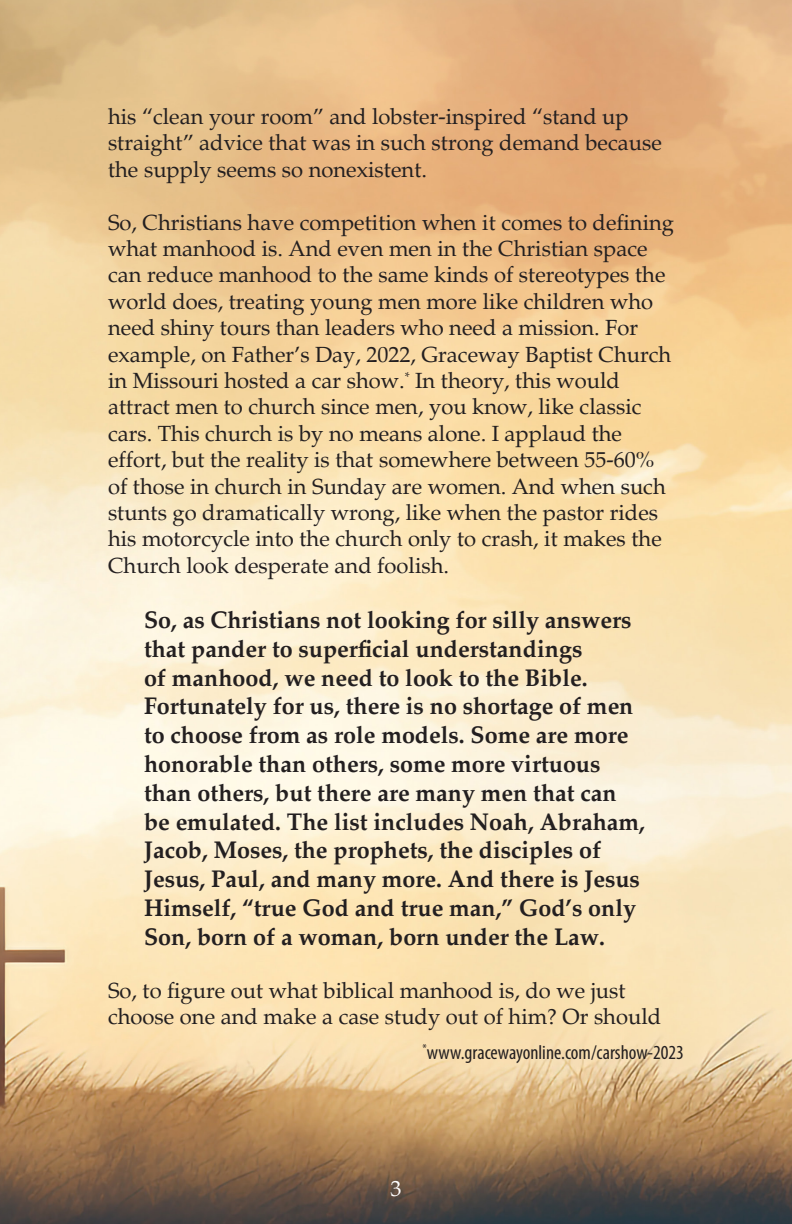
<style>
.page{position:relative;width:792px;height:1224px;background:#fff}
.page>*{position:absolute;margin:0;border:0;box-sizing:border-box;transform-origin:0 0}
.Default{font:700 24px/28.8px "Palatino";color:#231f20}
.Default-2{font:22px/26.4px "Palatino";color:#231f20}
.t1{font:22px "Palatino";color:#fff}
.t2{font:condensed 20px "Myriad Pro";color:#231f20}
</style>
<div class="page">
<img style="left:0;top:0;width:792px;height:1224px">
<p class="Default-2" style="left:108px;top:104px;width:556px">his “clean your room” and lobster-inspired “stand up straight” advice that was in such strong demand because the supply seems so nonexistent.</p>
<p class="Default-2" style="left:108px;top:209px;width:568px">So, Christians have competition when it comes to defining what manhood is. And even men in the Christian space can reduce manhood to the same kinds of stereotypes the world does, treating young men more like children who need shiny tours than leaders who need a mission. For example, on Father’s Day, 2022, Graceway Baptist Church in Missouri hosted a car show.<sup>*</sup> In theory, this would attract men to church since men, you know, like classic cars. This church is by no means alone. I applaud the effort, but the reality is that somewhere between 55-60% of those in church in Sunday are women. And when such stunts go dramatically wrong, like when the pastor rides his motorcycle into the church only to crash, it makes the Church look desperate and foolish.</p>
<p class="Default" style="left:144px;top:606px;width:503px">So, as Christians not looking for silly answers that pander to superficial understandings<br>of manhood, we need to look to the Bible.<br>Fortunately for us, there is no shortage of men to choose from as role models. Some are more honorable than others, some more virtuous than others, but there are many men that can be emulated. The list includes Noah, Abraham, Jacob, Moses, the prophets, the disciples of Jesus, Paul, and many more. And there is Jesus Himself, “true God and true man,” God’s only Son, born of a woman, born under the Law.</p>
<p class="Default-2" style="left:108px;top:977px;width:555px">So, to figure out what biblical manhood is, do we just choose one and make a case study out of him? Or should</p>
<p class="t2" style="left:422px;top:1040px;width:263px"><sup>*</sup>www.gracewayonline.com/carshow-2023</p>
<p class="t1" style="left:390px;top:1175px;width:12px">3</p>
</div>
